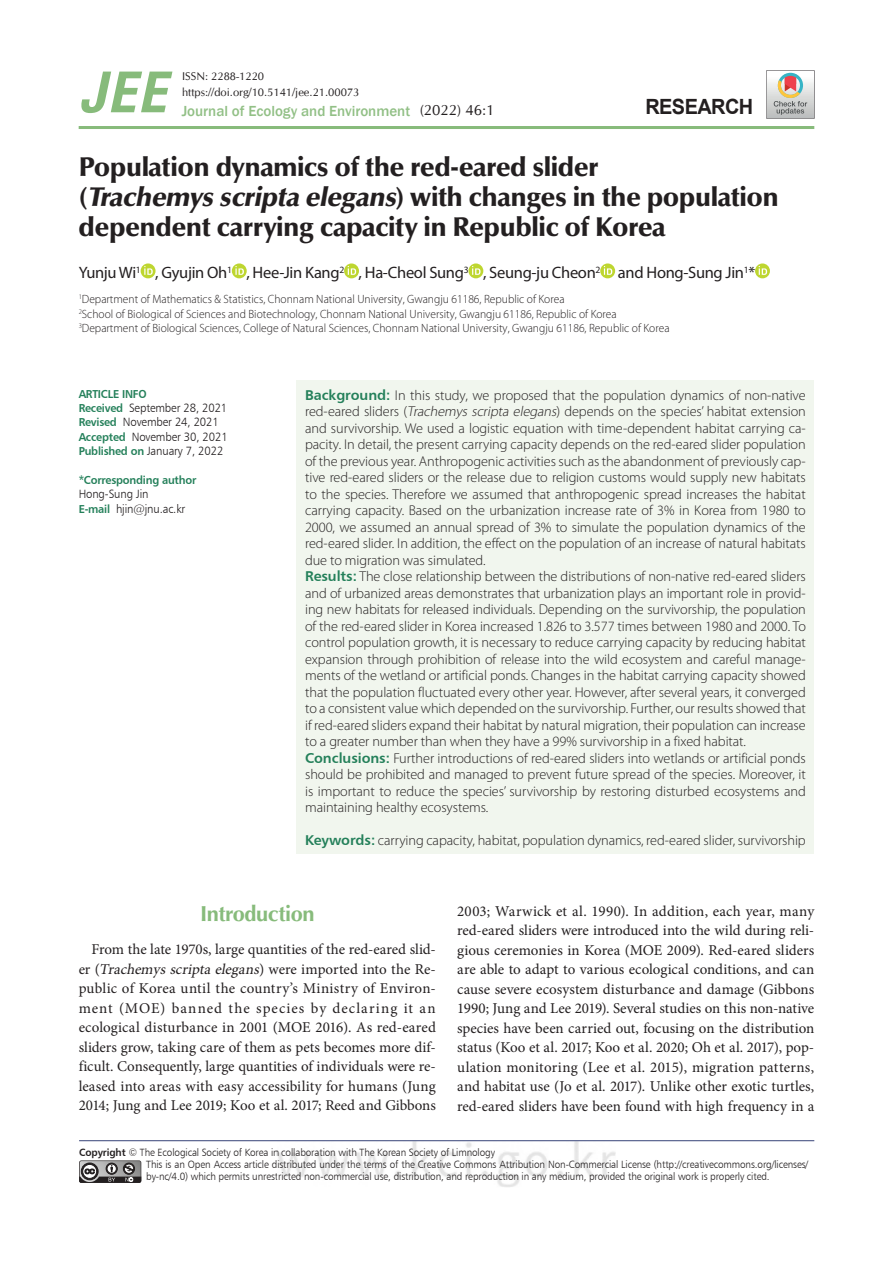
<style>
.page{position:relative;width:893px;height:1263px;background:#fff}
.page>*{position:absolute;margin:0;border:0;box-sizing:border-box;transform-origin:0 0}
.t1{font:italic 700 condensed 57px "Helvetica Neue LT Std";color:#87bb7b}
.t2{font:900 27px/30px "Optima LT Std";letter-spacing:-.02em;color:#231f20}
.t3{font:700 21.75px "Optima LT Std";letter-spacing:-.02em;color:#87bb7b}
.t4{font:700 21px "Arial";letter-spacing:-.03em;color:#231f20;scale:.95 1}
.t5{font:16.5px "Myriad Pro";letter-spacing:-.02em;color:#231f20}
.t6{font:15px/19.5px "Minion Pro";letter-spacing:-.005em;color:#231f20;text-align:justify}
.t7{font:500 15px "Franklin Gothic";color:#92c086}
.t8{font:15px "CG Omega";color:#231f20}
.t9{font:300 14.25px/16.5px "Myriad Pro";letter-spacing:-.005em;color:#231f20}
.t10{font:300 12px/14.4px "Myriad Pro";color:#231f20;scale:.96 1}
.t11{font:12px/14.4px "Humanist 777 BT Light B";letter-spacing:-.01em;color:#231f20;scale:.95 1}
.t12{font:11.55px "Humanist 777 BT Bold B";letter-spacing:-.02em;color:#24805a;scale:.95 1}
.t13{font:11.25px/15.8px "CG Omega";color:#231f20}
.t14{font:10.5px/12.1px "Humanist 777 BT Light B";letter-spacing:-.01em;color:#231f20;scale:.95 1}
.s1{font-style:italic}
.s2{font-family:"Humanist 777 BT Bold B";font-size:11.55px;color:#24805a}
.s3{font-family:"Humanist 777 BT Bold B";font-weight:400;color:#24805a}
.s4{font-family:"Humanist 777 BT Bold B"}
</style>
<div class="page">
<hr style="left:79px;top:126px;width:735px;height:3px;background:#87bb7b">
<div style="left:297px;top:380px;width:517px;height:474px;background:#f1f6ee"></div>
<svg style="left:141px;top:263px;width:15px;height:15px"></svg>
<svg style="left:144px;top:266px;width:9px;height:9px"></svg>
<svg style="left:232px;top:263px;width:15px;height:15px"></svg>
<svg style="left:235px;top:266px;width:9px;height:9px"></svg>
<svg style="left:344px;top:263px;width:15px;height:15px"></svg>
<svg style="left:348px;top:266px;width:8px;height:9px"></svg>
<svg style="left:468px;top:263px;width:15px;height:15px"></svg>
<svg style="left:472px;top:266px;width:8px;height:9px"></svg>
<svg style="left:600px;top:263px;width:15px;height:15px"></svg>
<svg style="left:604px;top:266px;width:8px;height:9px"></svg>
<svg style="left:755px;top:263px;width:15px;height:15px"></svg>
<svg style="left:759px;top:266px;width:8px;height:9px"></svg>
<svg style="left:767px;top:70px;width:47px;height:49px"></svg>
<hr style="left:79px;top:1140px;width:63px;height:1px;background:#364378">
<hr style="left:142px;top:1140px;width:672px;height:1px;background:#364378">
<svg style="left:79px;top:1160px;width:62px;height:23px"></svg>
<img style="left:278px;top:1142px;width:337px;height:45px">
<h1 class="t1" style="left:79px;top:57px;width:88px">JEE</h1>
<p class="t13" style="left:182px;top:69px;width:179px">ISSN: 2288-1220 https://doi.org/10.5141/jee.21.00073</p>
<p class="t7" style="left:182px;top:101px;width:230px">Journal of Ecology and Environment</p>
<h3 class="t4" style="left:645px;top:91px;width:115px">RESEARCH</h3>
<h2 class="t2" style="left:79px;top:152px;width:702px">Population dynamics of the red-eared slider (<span class="s1">Trachemysscripta elegans</span>) with changes in the population dependent carrying capacity in Republic of Korea</h2>
<p class="t5" style="left:79px;top:263px;width:678px">Yunju Wi<sup>1</sup> , Gyujin Oh<sup>1</sup> , Hee-Jin Kang<sup>2</sup> , Ha-Cheol Sung<sup>3</sup> , Seung-ju Cheon<sup>2</sup> and Hong-Sung Jin<sup>1</sup>*</p>
<p class="t10" style="left:79px;top:292px;width:617px"><sup>1</sup>Department of Mathematics &amp; Statistics, Chonnam National University, Gwangju 61186, Republic of Korea<br><sup>2</sup>School of Biological of Sciences and Biotechnology, Chonnam National University, Gwangju 61186, Republic of Korea<br><sup>3</sup>Department of Biological Sciences, College of Natural Sciences, Chonnam National University, Gwangju 61186, Republic of Korea</p>
<p class="t8" style="left:420px;top:101px;width:76px">(2022) 46:1</p>
<p class="t12" style="left:79px;top:386px;width:73px">ARTICLE INFO</p>
<p class="t11" style="left:79px;top:400px;width:158px"><span class="s2">Received</span> September 28, 2021<br><span class="s2">Revised</span> November 24, 2021<br><span class="s2">Accepted</span> November 30, 2021<br><span class="s2">Published on</span> January 7, 2022</p>
<p class="t12" style="left:79px;top:473px;width:125px">*Corresponding author</p>
<p class="t11" style="left:79px;top:487px;width:114px">Hong-Sung Jin<br><span class="s2">E-mail</span> hjin@jnu.ac.kr</p>
<p class="t9" style="left:305px;top:387px;width:502px"><span class="s3">Background:</span> In this study, we proposed that the population dynamics of non-native red-eared sliders (<span class="s1">Trachemys scripta elegans</span>) depends on the species’ habitat extension and survivorship. We used a logistic equation with time-dependent habitat carrying ca&shy;pacity. In detail, the present carrying capacity depends on the red-eared slider population of the previous year. Anthropogenic activities such as the abandonment of previously cap&shy;tive red-eared sliders or the release due to religion customs would supply new habitats to the species. Therefore we assumed that anthropogenic spread increases the habitat carrying capacity. Based on the urbanization increase rate of 3% in Korea from 1980 to 2000, we assumed an annual spread of 3% to simulate the population dynamics of the red-eared slider. In addition, the effect on the population of an increase of natural habitats due to migration was simulated.<br><span class="s3">Results:</span> The close relationship between the distributions of non-native red-eared sliders and of urbanized areas demonstrates that urbanization plays an important role in provid&shy;ing new habitats for released individuals. Depending on the survivorship, the population of the red-eared slider in Korea increased 1.826 to 3.577 times between 1980 and 2000. To control population growth, it is necessary to reduce carrying capacity by reducing habitat expansion through prohibition of release into the wild ecosystem and careful manage&shy;ments of the wetland or artificial ponds. Changes in the habitat carrying capacity showed that the population fluctuated every other year. However, after several years, it converged to a consistent value which depended on the survivorship. Further, our results showed that if red-eared sliders expand their habitat by natural migration, their population can increase to a greater number than when they have a 99% survivorship in a fixed habitat.<br><span class="s3">Conclusions:</span> Further introductions of red-eared sliders into wetlands or artificial ponds should be prohibited and managed to prevent future spread of the species. Moreover, it is important to reduce the species’ survivorship by restoring disturbed ecosystems and maintaining healthy ecosystems.</p>
<p class="t9" style="left:305px;top:832px;width:502px"><span class="s3">Keywords:</span> carrying capacity, habitat, population dynamics, red-eared slider, survivorship</p>
<h3 class="t3" style="left:200px;top:901px;width:116px">Introduction</h3>
<p class="t6" style="left:79px;top:939px;width:359px;text-indent:13px">From the late 1970s, large quantities of the red-eared slid&shy;e r (<span class="s1">Trachemysscriptaelegans</span>) we r e i m p o r t e d i nt o t h e Re - public of Korea until the country’s Ministry of Environ&shy;ment (MOE) banned the species by declaring it an ecological disturbance in 2001 (MOE 2016). As red-eared sliders grow, taking care of them as pets becomes more dif&shy;ficult. Consequently, large quantities of individuals were re&shy;leased into areas with easy accessibility for humans (Jung 2014; Jung and Lee 2019; Koo et al. 2017; Reed and Gibbons</p>
<p class="t6" style="left:457px;top:901px;width:359px">2003; Warwick et al. 1990). In addition, each year, many red-eared sliders were introduced into the wild during reli&shy;gious ceremonies in Korea (MOE 2009). Red-eared sliders are able to adapt to various ecological conditions, and can cause severe ecosystem disturbance and damage (Gibbons 1990; Jung and Lee 2019). Several studies on this non-native species have been carried out, focusing on the distribution status (Koo et al. 2017; Koo et al. 2020; Oh et al. 2017), pop&shy;ulation monitoring (Lee et al. 2015), migration patterns, and habitat use (Jo et al. 2017). Unlike other exotic turtles, red-eared sliders have been found with high frequency in a</p>
<p class="t14" style="left:146px;top:1146px;width:698px;text-indent:-67px"><span class="s4">Copyright</span> © The Ecological Society of Korea in collaboration with The Korean Society of Limnology<br>This is an Open Access article distributed under the terms of the Creative Commons Attribution Non-Commercial License (http://creativecommons.org/licenses/ by-nc/4.0) which permits unrestricted non-commercial use, distribution, and reproduction in any medium, provided the original work is properly cited.</p>
</div>
